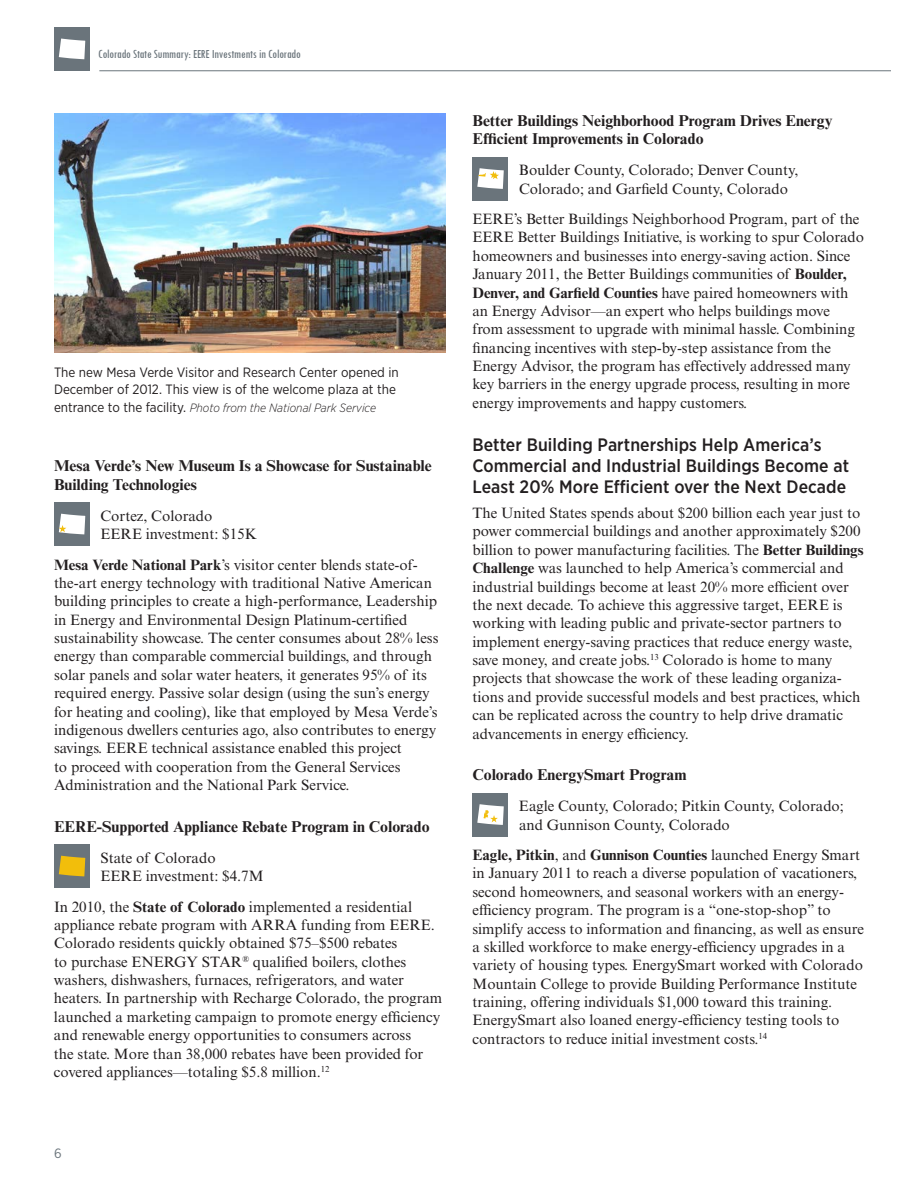
<style>
.page{position:relative;width:918px;height:1188px;background:#fff}
.page>*{position:absolute;margin:0;border:0;box-sizing:border-box;transform-origin:0 0}
.t1{font:500 18px/21px "Gotham Narrow";letter-spacing:.005em;color:#231f20}
.t2{font:700 15.75px/18.5px "Times New Roman MT Std";color:#231f20}
.t3{font:15px/18.3px "Times New Roman MT Std";color:#231f20}
.t4{font:13.5px/17.7px "Gotham Narrow";color:#231f20}
.t5{font:13.5px "Gotham Narrow";color:#6a747b}
.t6{font:condensed 12.75px "Tw Cen";letter-spacing:-.01em;color:#6a747b}
.t7{font:italic 300 12px "Gotham Narrow";color:#231f20}
.s1{font-weight:400;font-style:normal;font-size:13.5px}
.s2{font-weight:700}
</style>
<div class="page">
<hr style="left:99px;top:70px;width:792px;height:1px;background:#6a747b">
<div style="left:54px;top:27px;width:35px;height:44px;background:#6a747b"></div>
<svg style="left:59px;top:39px;width:26px;height:20px"></svg>
<img style="left:54px;top:113px;width:392px;height:240px">
<div style="left:54px;top:502px;width:35px;height:44px;background:#6a747b"></div>
<svg style="left:59px;top:514px;width:26px;height:20px"></svg>
<div style="left:54px;top:844px;width:35px;height:44px;background:#6a747b"></div>
<svg style="left:59px;top:856px;width:26px;height:20px"></svg>
<div style="left:472px;top:157px;width:36px;height:44px;background:#6a747b"></div>
<svg style="left:477px;top:168px;width:27px;height:21px"></svg>
<div style="left:472px;top:793px;width:36px;height:44px;background:#6a747b"></div>
<svg style="left:477px;top:804px;width:27px;height:21px"></svg>
<p class="t6" style="left:98px;top:46px;width:204px">Colorado State Summary: EERE Investments in Colorado</p>
<p class="t4" style="left:54px;top:363px;width:346px">The new Mesa Verde Visitor and Research Center opened in<br>December of 2012. This view is of the welcome plaza at the</p>
<p class="t7" style="left:54px;top:400px;width:324px"><span class="s1">entrance to the facility.</span> Photo from the National Park Service</p>
<p class="t2" style="left:54px;top:456px;width:379px">Mesa Verde’s New Museum Is a Showcase for Sustainable<br>Building Technologies</p>
<p class="t3" style="left:100px;top:506px;width:158px;line-height:18.8px">Cortez, Colorado<br>EERE investment: $15K</p>
<p class="t3" style="left:54px;top:555px;width:386px"><span class="s2">Mesa Verde National Park</span>’s visitor center blends state-of&shy;the-art energy technology with traditional Native American building principles to create a high-performance, Leadership in Energy and Environmental Design Platinum-certified sustainability showcase. The center consumes about 28% less energy than comparable commercial buildings, and through solar panels and solar water heaters, it generates 95% of its required energy. Passive solar design (using the sun’s energy for heating and cooling), like that employed by Mesa Verde’s indigenous dwellers centuries ago, also contributes to energy savings. EERE technical assistance enabled this project<br>to proceed with cooperation from the General Services Administration and the National Park Service.</p>
<p class="t2" style="left:54px;top:817px;width:377px">EERE-Supported Appliance Rebate Program in Colorado</p>
<p class="t3" style="left:100px;top:848px;width:165px;line-height:18.8px">State of Colorado<br>EERE investment: $4.7M</p>
<p class="t3" style="left:54px;top:897px;width:390px">In 2010, the <span class="s2">State of Colorado</span> implemented a residential appliance rebate program with ARRA funding from EERE.<br>Colorado residents quickly obtained $75–$500 rebates<br>to purchase ENERGY STAR<sup>®</sup> qualified boilers, clothes washers, dishwashers, furnaces, refrigerators, and water heaters. In partnership with Recharge Colorado, the program launched a marketing campaign to promote energy efficiency and renewable energy opportunities to consumers across<br>the state. More than 38,000 rebates have been provided for covered appliances—totaling $5.8 million.<sup>12</sup></p>
<p class="t5" style="left:54px;top:1145px;width:9px">6</p>
<p class="t2" style="left:472px;top:111px;width:362px">Better Buildings Neighborhood Program Drives Energy<br>Efficient Improvements in Colorado</p>
<p class="t3" style="left:519px;top:161px;width:281px;line-height:18.8px">Boulder County, Colorado; Denver County,<br>Colorado; and Garfield County, Colorado</p>
<p class="t3" style="left:472px;top:210px;width:393px">EERE’s Better Buildings Neighborhood Program, part of the EERE Better Buildings Initiative, is working to spur Colorado homeowners and businesses into energy-saving action. Since January 2011, the Better Buildings communities of <span class="s2">Boulder, Denver, and Garfield Counties</span> have paired homeowners with an Energy Advisor—an expert who helps buildings move from assessment to upgrade with minimal hassle. Combining financing incentives with step-by-step assistance from the Energy Advisor, the program has effectively addressed many key barriers in the energy upgrade process, resulting in more energy improvements and happy customers.</p>
<p class="t1" style="left:472px;top:434px;width:378px">Better Building Partnerships Help America’s<br>Commercial and Industrial Buildings Become at<br>Least 20% More Efficient over the Next Decade</p>
<p class="t3" style="left:472px;top:504px;width:393px">The United States spends about $200 billion each year just to power commercial buildings and another approximately $200 billion to power manufacturing facilities. The <span class="s2">Better Buildings Challenge</span> was launched to help America’s commercial and industrial buildings become at least 20% more efficient over the next decade. To achieve this aggressive target, EERE is working with leading public and private-sector partners to implement energy-saving practices that reduce energy waste, save money, and create jobs.<sup>13</sup> Colorado is home to many projects that showcase the work of these leading organiza&shy;tions and provide successful models and best practices, which can be replicated across the country to help drive dramatic advancements in energy efficiency.</p>
<p class="t2" style="left:472px;top:765px;width:216px">Colorado EnergySmart Program</p>
<p class="t3" style="left:519px;top:797px;width:326px;line-height:18.8px">Eagle County, Colorado; Pitkin County, Colorado; and Gunnison County, Colorado</p>
<p class="t3" style="left:472px;top:846px;width:393px"><span class="s2">Eagle, Pitkin</span>, and <span class="s2">Gunnison Counties</span> launched Energy Smart in January 2011 to reach a diverse population of vacationers, second homeowners, and seasonal workers with an energy&shy;efficiency program. The program is a “one-stop-shop” to simplify access to information and financing, as well as ensure a skilled workforce to make energy-efficiency upgrades in a variety of housing types. EnergySmart worked with Colorado Mountain College to provide Building Performance Institute training, offering individuals $1,000 toward this training.<br>EnergySmart also loaned energy-efficiency testing tools to contractors to reduce initial investment costs.<sup>14</sup></p>
</div>
